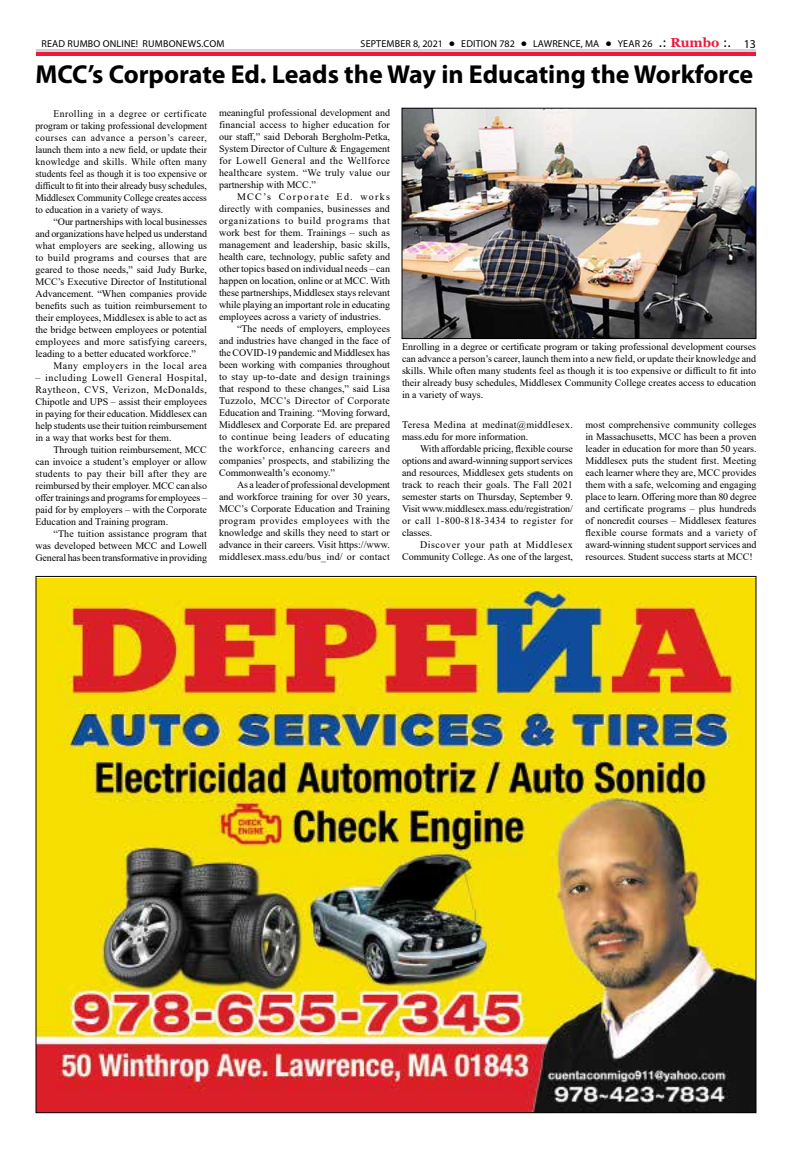
<style>
.page{position:relative;width:792px;height:1152px;background:#fff}
.page>*{position:absolute;margin:0;border:0;box-sizing:border-box;transform-origin:0 0}
.t1{font:700 26px "Myriad Pro";color:#000}
.t2{font:10px/12px "Times New Roman";color:#000;text-align:justify}
.t3{font:10px/12px "Times New Roman";color:#000;text-align:justify;scale:.96 1}
.t4{font:10px/12px "Times New Roman";letter-spacing:.03em;color:#000}
.t5{font:10px "Times New Roman";letter-spacing:.045em;color:#000}
.t6{font:10px "Myriad Pro";letter-spacing:.02em;color:#000}
.t7{font:10px "Times New Roman";letter-spacing:.025em;color:#000}
.t8{font:10px "Times New Roman";letter-spacing:.035em;color:#000}
.t9{font:10px "Times New Roman";letter-spacing:.06em;color:#000}
.t10{font:10px "Times New Roman";letter-spacing:.13em;color:#000}
.s1{font-family:"Tahoma";font-weight:700;color:#fff}
.s2{font-family:"Tahoma";font-size:12px}
.s3{font-family:"Georgia";font-weight:700;font-size:13px;color:#ed1a3b}
.s4{font-size:12px}
</style>
<div class="page">
<hr style="left:36px;top:52px;width:720px;height:4px;background:#ed1a3b">
<hr style="left:36px;top:49px;width:720px;height:3px;background:#d1d3d4">
<img style="left:38px;top:578px;width:716px;height:533px">
<img style="left:404px;top:110px;width:350px;height:227px">
<div style="left:402px;top:108px;width:354px;height:231px;border:1px solid #000"></div>
<p class="t6" style="left:41px;top:37px;width:185px">READ RUMBO ONLINE! RUMBONEWS.COM</p>
<p class="t6" style="left:361px;top:37px;width:397px">SEPTEMBER 8, 2021 <span class="s1">•</span> EDITION 782 <span class="s1">•</span> LAWRENCE, MA <span class="s1">•</span> YEAR 26 <span class="s2">.:</span> <span class="s3">Rumbo</span> <span class="s2">:.</span> <span class="s4">13</span></p>
<h1 class="t1" style="left:36px;top:58px;width:719px">MCC’s Corporate Ed. Leads the Way in Educating the Workforce</h1>
<p class="t3" style="left:36px;top:107px;width:180px;text-indent:18px">Enrolling in a degree or certificate program or taking professional development courses can advance a person’s career, launch them into a new field, or update their knowledge and skills. While often many students feel as though it is too expensive or difficult to fit into their already busy schedules, Middlesex Community College creates access to education in a variety of ways.</p>
<p class="t2" style="left:36px;top:215px;width:173px;text-indent:18px">“Our partnerships with local businesses and organizations have helped us understand what employers are seeking, allowing us to build programs and courses that are geared to those needs,” said Judy Burke, MCC’s Executive Director of Institutional Advancement. “When companies provide benefits such as tuition reimbursement to their employees, Middlesex is able to act as the bridge between employees or potential employees and more satisfying careers, leading to a better educated workforce.”</p>
<p class="t5" style="left:54px;top:358px;width:155px">Many employers in the local area</p>
<p class="t2" style="left:36px;top:371px;width:173px">– including Lowell General Hospital, Raytheon, CVS, Verizon, McDonalds, Chipotle and UPS – assist their employees in paying for their education. Middlesex can help students use their tuition reimbursement in a way that works best for them.</p>
<p class="t2" style="left:36px;top:443px;width:173px;text-indent:18px">Through tuition reimbursement, MCC can invoice a student’s employer or allow students to pay their bill after they are reimbursed by their employer. MCC can also offer trainings and programs for employees – paid for by employers – with the Corporate Education and Training program.</p>
<p class="t2" style="left:36px;top:527px;width:173px;text-indent:18px">“The tuition assistance program that was developed between MCC and Lowell General has been transformative in providing</p>
<p class="t2" style="left:219px;top:107px;width:173px">meaningful professional development and financial access to higher education for our staff,” said Deborah Bergholm-Petka, System Director of Culture &amp; Engagement for Lowell General and the Wellforce healthcare system. “We truly value our partnership with MCC.”</p>
<p class="t10" style="left:237px;top:190px;width:155px">MCC’s Corporate Ed. works</p>
<p class="t2" style="left:219px;top:203px;width:172px">directly with companies, businesses and</p>
<p class="t9" style="left:219px;top:214px;width:173px">organizations to build programs that</p>
<p class="t2" style="left:219px;top:227px;width:173px">work best for them. Trainings – such as</p>
<p class="t2" style="left:219px;top:239px;width:173px">management and leadership, basic skills,</p>
<p class="t2" style="left:219px;top:251px;width:173px">health care, technology, public safety and</p>
<p class="t2" style="left:219px;top:263px;width:173px">other topics based on individual needs – can</p>
<p class="t2" style="left:219px;top:275px;width:173px">happen on location, online or at MCC. With</p>
<p class="t2" style="left:219px;top:287px;width:172px">these partnerships, Middlesex stays relevant</p>
<p class="t2" style="left:219px;top:299px;width:173px">while playing an important role in educating</p>
<p class="t2" style="left:219px;top:311px;width:164px">employees across a variety of industries.</p>
<p class="t2" style="left:237px;top:323px;width:155px">“The needs of employers, employees</p>
<p class="t2" style="left:219px;top:335px;width:173px">and industries have changed in the face of</p>
<p class="t2" style="left:219px;top:347px;width:172px">the COVID-19 pandemic and Middlesex has</p>
<p class="t2" style="left:219px;top:359px;width:173px">been working with companies throughout</p>
<p class="t4" style="left:219px;top:371px;width:173px">to stay up-to-date and design trainings</p>
<p class="t2" style="left:219px;top:383px;width:173px">that respond to these changes,” said Lisa</p>
<p class="t4" style="left:219px;top:395px;width:172px">Tuzzolo, MCC’s Director of Corporate</p>
<p class="t2" style="left:219px;top:407px;width:173px">Education and Training. “Moving forward,</p>
<p class="t2" style="left:219px;top:419px;width:173px">Middlesex and Corporate Ed. are prepared</p>
<p class="t8" style="left:219px;top:430px;width:172px">to continue being leaders of educating</p>
<p class="t5" style="left:219px;top:442px;width:173px">the workforce, enhancing careers and</p>
<p class="t2" style="left:219px;top:455px;width:172px">companies’ prospects, and stabilizing the</p>
<p class="t2" style="left:219px;top:467px;width:117px">Commonwealth’s economy.”</p>
<p class="t2" style="left:237px;top:479px;width:155px">As a leader of professional development</p>
<p class="t2" style="left:219px;top:491px;width:173px">and workforce training for over 30 years,</p>
<p class="t2" style="left:219px;top:503px;width:173px">MCC’s Corporate Education and Training</p>
<p class="t5" style="left:219px;top:514px;width:173px">program provides employees with the</p>
<p class="t2" style="left:219px;top:527px;width:172px">knowledge and skills they need to start or</p>
<p class="t2" style="left:219px;top:539px;width:172px">advance in their careers. Visit https://www.</p>
<p class="t7" style="left:219px;top:550px;width:172px">middlesex.mass.edu/bus_ind/ or contact</p>
<p class="t2" style="left:402px;top:340px;width:356px">Enrolling in a degree or certificate program or taking professional development courses can advance a person’s career, launch them into a new field, or update their knowledge and skills. While often many students feel as though it is too expensive or difficult to fit into their already busy schedules, Middlesex Community College creates access to education in a variety of ways.</p>
<p class="t2" style="left:586px;top:418px;width:173px">most comprehensive community colleges in Massachusetts, MCC has been a proven leader in education for more than 50 years.<br>Middlesex puts the student first. Meeting each learner where they are, MCC provides them with a safe, welcoming and engaging place to learn. Offering more than 80 degree and certificate programs – plus hundreds of noncredit courses – Middlesex features flexible course formats and a variety of award-winning student support services and resources. Student success starts at MCC!</p>
<p class="t4" style="left:402px;top:418px;width:172px">Teresa Medina at medinat@middlesex. mass.edu for more information.</p>
<p class="t2" style="left:402px;top:442px;width:173px;text-indent:18px">With affordable pricing, flexible course options and award-winning support services and resources, Middlesex gets students on track to reach their goals. The Fall 2021 semester starts on Thursday, September 9.<br>Visit www.middlesex.mass.edu/registration/ or call 1-800-818-3434 to register for classes.</p>
<p class="t2" style="left:402px;top:538px;width:173px;text-align:right">Discover your path at Middlesex<br>Community College. As one of the largest,</p>
</div>
